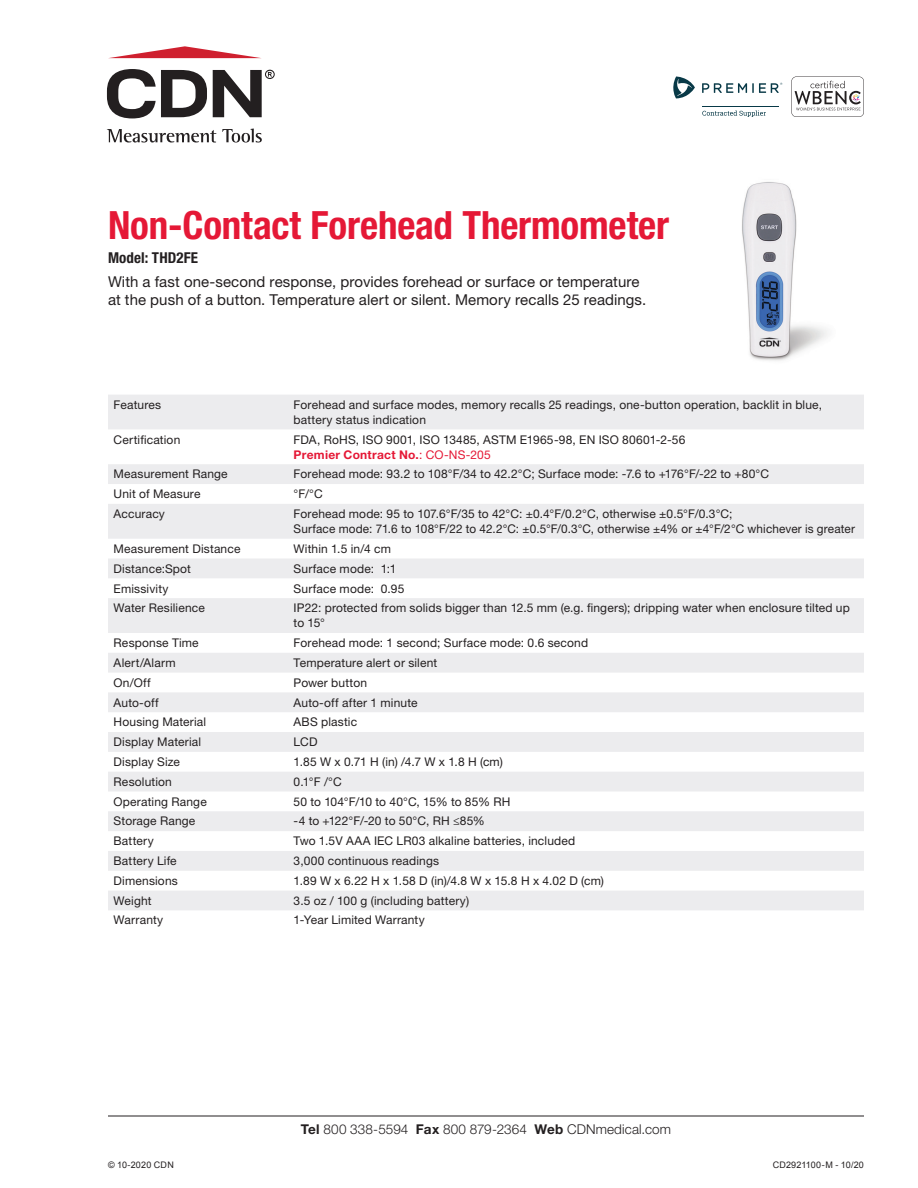
<style>
.page{position:relative;width:918px;height:1188px;background:#fff}
.page>*{position:absolute;margin:0;border:0;box-sizing:border-box;transform-origin:0 0}
.t1{font:700 condensed 39px "Helvetica Neue LT Std";letter-spacing:-.005em;color:#e51836}
.t2{font:15px/18.8px "Helvetica Neue LT Std";letter-spacing:.005em;color:#231f20}
.t3{font:700 condensed 15px "Helvetica Neue LT Std";letter-spacing:.01em;color:#231f20}
.t4{font:300 13.5px "Helvetica Neue LT Std";letter-spacing:.01em;color:#231f20}
.t5{font:12px/15px "Helvetica Neue LT Std";letter-spacing:.015em;color:#231f20}
.t6{font:12px "Helvetica Neue LT Std";letter-spacing:-.005em;color:#231f20}
.t7{font:9px "Arial";letter-spacing:.025em;color:#231f20}
.s1{font-weight:700;color:#e51836}
.s2{color:#e51836}
.s3{font-weight:700}
</style>
<div class="page">
<img style="left:742px;top:182px;width:86px;height:179px">
<svg style="left:108px;top:395px;width:756px;height:515px;fill:#ececee"></svg>
<hr style="left:108px;top:1116px;width:756px;height:1px;background:#231f20">
<svg style="left:107px;top:129px;width:109px;height:14px"></svg>
<svg style="left:222px;top:129px;width:40px;height:14px"></svg>
<svg style="left:107px;top:69px;width:100px;height:49px"></svg>
<svg style="left:109px;top:46px;width:151px;height:12px"></svg>
<svg style="left:213px;top:70px;width:62px;height:47px"></svg>
<svg style="left:791px;top:76px;width:73px;height:41px"></svg>
<svg style="left:702px;top:110px;width:64px;height:7px"></svg>
<svg style="left:673px;top:76px;width:22px;height:22px"></svg>
<hr style="left:702px;top:106px;width:77px;height:1px;background:#083947">
<svg style="left:702px;top:83px;width:80px;height:10px"></svg>
<h1 class="t1" style="left:108px;top:202px;width:563px">Non-Contact Forehead Thermometer</h1>
<p class="t3" style="left:108px;top:249px;width:92px">Model: THD2FE</p>
<p class="t2" style="left:108px;top:272px;width:540px">With a fast one-second response, provides forehead or surface or temperature at the push of a button. Temperature alert or silent. Memory recalls 25 readings.</p>
<p class="t5" style="left:114px;top:397px;width:49px">Features</p>
<p class="t5" style="left:294px;top:397px;width:530px">Forehead and surface modes, memory recalls 25 readings, one-button operation, backlit in blue, battery status indication</p>
<p class="t5" style="left:114px;top:432px;width:68px">Certification</p>
<p class="t5" style="left:294px;top:432px;width:393px">FDA, RoHS, ISO 9001, ISO 13485, ASTM E1965-98, EN ISO 80601-2-56<br><span class="s1">Premier Contract No.</span><span class="s2">: CO-NS-205</span></p>
<p class="t5" style="left:114px;top:466px;width:116px">Measurement Range</p>
<p class="t5" style="left:294px;top:466px;width:477px">Forehead mode: 93.2 to 108°F/34 to 42.2°C; Surface mode: -7.6 to +176°F/-22 to +80°C</p>
<p class="t5" style="left:114px;top:486px;width:88px">Unit of Measure</p>
<p class="t5" style="left:294px;top:486px;width:31px">°F/°C</p>
<p class="t5" style="left:114px;top:506px;width:53px">Accuracy</p>
<p class="t5" style="left:294px;top:506px;width:563px">Forehead mode: 95 to 107.6°F/35 to 42°C: ±0.4°F/0.2°C, otherwise ±0.5°F/0.3°C;<br>Surface mode: 71.6 to 108°F/22 to 42.2°C: ±0.5°F/0.3°C, otherwise ±4% or ±4°F/2°C whichever is greater</p>
<p class="t5" style="left:114px;top:541px;width:128px">Measurement Distance</p>
<p class="t5" style="left:294px;top:541px;width:99px">Within 1.5 in/4 cm</p>
<p class="t5" style="left:114px;top:561px;width:79px">Distance:Spot</p>
<p class="t5" style="left:294px;top:561px;width:104px">Surface mode: 1:1</p>
<p class="t5" style="left:114px;top:581px;width:56px">Emissivity</p>
<p class="t5" style="left:294px;top:581px;width:112px">Surface mode: 0.95</p>
<p class="t5" style="left:114px;top:600px;width:93px">Water Resilience</p>
<p class="t5" style="left:294px;top:600px;width:558px">IP22: protected from solids bigger than 12.5 mm (e.g. fingers); dripping water when enclosure tilted up to 15°</p>
<p class="t5" style="left:114px;top:635px;width:87px">Response Time</p>
<p class="t5" style="left:294px;top:635px;width:296px">Forehead mode: 1 second; Surface mode: 0.6 second</p>
<p class="t5" style="left:114px;top:655px;width:63px">Alert/Alarm</p>
<p class="t5" style="left:294px;top:655px;width:145px">Temperature alert or silent</p>
<p class="t5" style="left:114px;top:675px;width:39px">On/Off</p>
<p class="t5" style="left:294px;top:675px;width:75px">Power button</p>
<p class="t5" style="left:114px;top:695px;width:47px">Auto-off</p>
<p class="t5" style="left:294px;top:695px;width:125px">Auto-off after 1 minute</p>
<p class="t5" style="left:114px;top:714px;width:94px">Housing Material</p>
<p class="t5" style="left:294px;top:714px;width:65px">ABS plastic</p>
<p class="t5" style="left:114px;top:734px;width:89px">Display Material</p>
<p class="t5" style="left:294px;top:734px;width:25px">LCD</p>
<p class="t5" style="left:114px;top:754px;width:68px">Display Size</p>
<p class="t5" style="left:294px;top:754px;width:211px">1.85 W x 0.71 H (in) /4.7 W x 1.8 H (cm)</p>
<p class="t5" style="left:114px;top:774px;width:60px">Resolution</p>
<p class="t5" style="left:294px;top:774px;width:50px">0.1°F /°C</p>
<p class="t5" style="left:114px;top:794px;width:95px">Operating Range</p>
<p class="t6" style="left:294px;top:794px;width:218px">50 to 104°F/10 to 40°C, 15% to 85% RH</p>
<p class="t5" style="left:114px;top:814px;width:83px">Storage Range</p>
<p class="t5" style="left:294px;top:814px;width:193px">-4 to +122°F/-20 to 50°C, RH ≤85%</p>
<p class="t5" style="left:114px;top:833px;width:42px">Battery</p>
<p class="t5" style="left:294px;top:833px;width:283px">Two 1.5V AAA IEC LR03 alkaline batteries, included</p>
<p class="t5" style="left:114px;top:853px;width:65px">Battery Life</p>
<p class="t5" style="left:294px;top:853px;width:147px">3,000 continuous readings</p>
<p class="t5" style="left:114px;top:873px;width:66px">Dimensions</p>
<p class="t5" style="left:294px;top:873px;width:312px">1.89 W x 6.22 H x 1.58 D (in)/4.8 W x 15.8 H x 4.02 D (cm)</p>
<p class="t5" style="left:114px;top:893px;width:40px">Weight</p>
<p class="t5" style="left:294px;top:893px;width:177px">3.5 oz / 100 g (including battery)</p>
<p class="t5" style="left:114px;top:913px;width:51px">Warranty</p>
<p class="t5" style="left:294px;top:913px;width:133px">1-Year Limited Warranty</p>
<p class="t4" style="left:301px;top:1121px;width:372px"><span class="s3">Tel</span> 800 338-5594 <span class="s3">Fax</span> 800 879-2364 <span class="s3">Web</span> CDNmedical.com</p>
<p class="t7" style="left:108px;top:1158px;width:67px">© 10-2020 CDN</p>
<p class="t7" style="left:773px;top:1158px;width:93px">CD2921100-M - 10/20</p>
</div>
